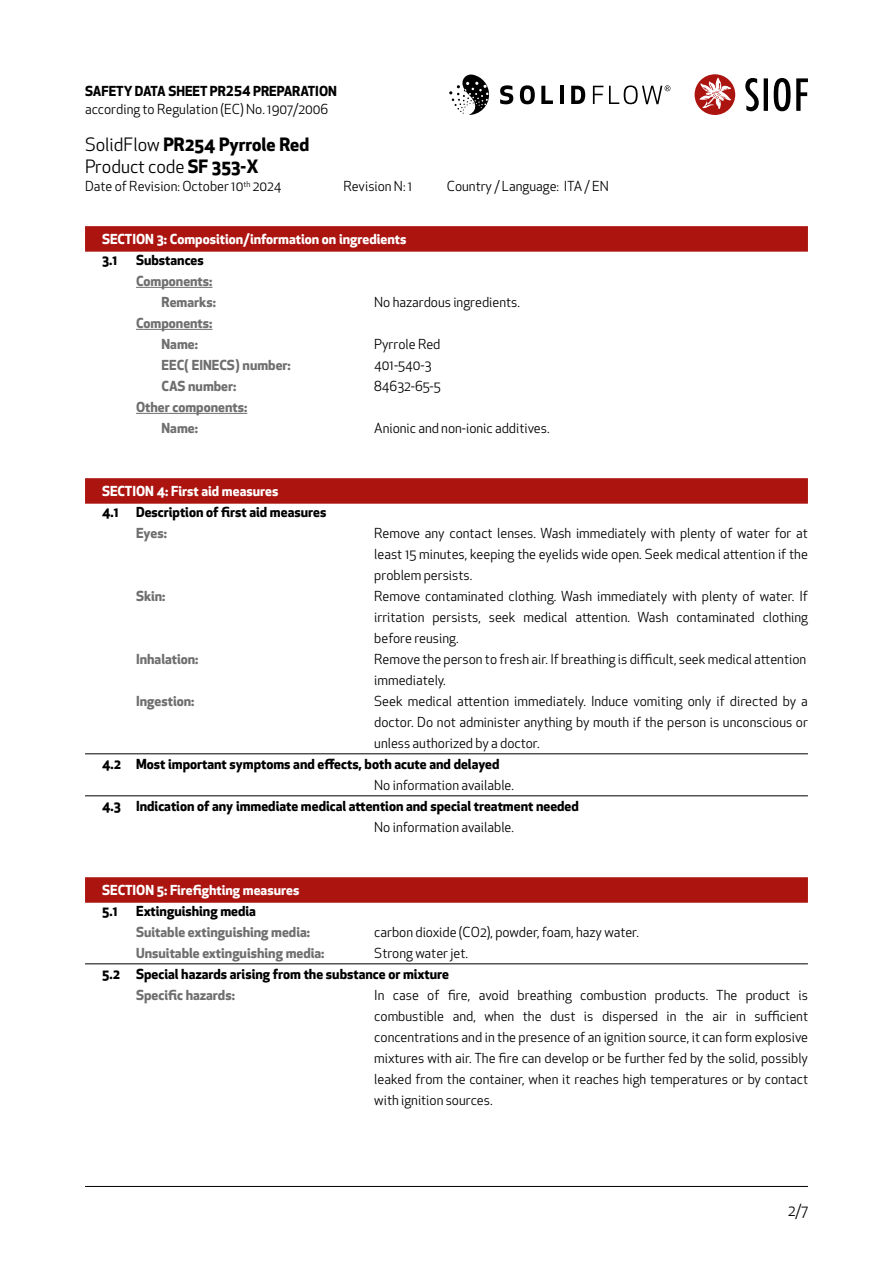
<style>
.page{position:relative;width:893px;height:1263px;background:#fff}
.page>*{position:absolute;margin:0;border:0;box-sizing:border-box;transform-origin:0 0}
.t1{font:700 18px/22.5px "Apex New";color:#000}
.t2{font:15px "Apex New";color:#000}
.t3{font:13.5px/21px "Apex New";color:#000;text-align:justify}
.t4{font:700 13.5px "Apex New";color:#000}
.t5{font:700 13.5px/21px "Apex New";color:#706f6f}
.t6{font:700 13.5px "Apex New";color:#fff}
.s1{font-weight:400}
</style>
<div class="page">
<hr style="left:85px;top:1186px;width:723px;height:1px;background:#000">
<div style="left:85px;top:226px;width:723px;height:26px;background:#ac1410"></div>
<hr style="left:136px;top:287px;width:76px;height:1px;background:#706f6f">
<hr style="left:136px;top:329px;width:76px;height:1px;background:#706f6f">
<hr style="left:136px;top:413px;width:111px;height:1px;background:#706f6f">
<div style="left:85px;top:478px;width:723px;height:26px;background:#ac1410"></div>
<hr style="left:85px;top:753px;width:723px;height:1px;background:#000">
<hr style="left:85px;top:795px;width:723px;height:1px;background:#000">
<div style="left:85px;top:877px;width:723px;height:26px;background:#ac1410"></div>
<hr style="left:85px;top:963px;width:723px;height:1px;background:#000">
<div style="left:695px;top:74px;width:40px;height:41px;background:#ac1410;border-radius:50%"></div>
<svg style="left:699px;top:78px;width:32px;height:31px"></svg>
<svg style="left:745px;top:78px;width:63px;height:33px"></svg>
<svg style="left:449px;top:74px;width:40px;height:41px"></svg>
<svg style="left:500px;top:85px;width:13px;height:19px"></svg>
<svg style="left:520px;top:85px;width:15px;height:19px"></svg>
<svg style="left:541px;top:86px;width:12px;height:18px"></svg>
<svg style="left:560px;top:86px;width:3px;height:18px"></svg>
<svg style="left:571px;top:86px;width:14px;height:18px"></svg>
<svg style="left:593px;top:86px;width:10px;height:18px"></svg>
<svg style="left:609px;top:85px;width:61px;height:19px"></svg>
<p class="t4" style="left:85px;top:81px;width:253px">SAFETY DATA SHEET PR254 PREPARATION</p>
<p class="t3" style="left:85px;top:98px;width:245px">according to Regulation (EC) No. 1907/2006</p>
<h1 class="t1" style="left:85px;top:132px;width:226px"><span class="s1">SolidFlow</span> PR254 Pyrrole Red<br><span class="s1">Product code</span> SF 353-X</h1>
<p class="t3" style="left:85px;top:176px;width:198px">Date of Revision: October 10<sup>th</sup> 2024</p>
<p class="t3" style="left:343px;top:176px;width:70px">Revision N: 1</p>
<p class="t3" style="left:447px;top:176px;width:164px">Country / Language: ITA / EN</p>
<p class="t6" style="left:102px;top:229px;width:306px">SECTION 3: Composition/information on ingredients</p>
<p class="t4" style="left:102px;top:250px;width:17px">3.1</p>
<p class="t4" style="left:136px;top:250px;width:69px">Substances</p>
<p class="t5" style="left:136px;top:270px;width:82px;text-align:right">Components:<br>Remarks:</p>
<p class="t3" style="left:374px;top:292px;width:147px">No hazardous ingredients.</p>
<p class="t5" style="left:162px;top:312px;width:52px;text-indent:-26px">Components:<br>Name:</p>
<p class="t3" style="left:374px;top:334px;width:68px">Pyrrole Red</p>
<p class="t5" style="left:162px;top:354px;width:131px">EEC( EINECS) number:</p>
<p class="t3" style="left:374px;top:355px;width:59px">401-540-3</p>
<p class="t5" style="left:162px;top:375px;width:76px">CAS number:</p>
<p class="t3" style="left:374px;top:376px;width:68px">84632-65-5</p>
<p class="t5" style="left:162px;top:396px;width:87px;text-indent:-26px">Other components:<br>Name:</p>
<p class="t3" style="left:374px;top:418px;width:177px">Anionic and non-ionic additives.</p>
<p class="t6" style="left:102px;top:481px;width:178px">SECTION 4: First aid measures</p>
<p class="t4" style="left:102px;top:502px;width:18px">4.1</p>
<p class="t4" style="left:136px;top:502px;width:192px">Description of first aid measures</p>
<p class="t5" style="left:136px;top:522px;width:32px">Eyes:</p>
<p class="t3" style="left:374px;top:523px;width:435px">Remove any contact lenses. Wash immediately with plenty of water for at least 15 minutes, keeping the eyelids wide open. Seek medical attention if the problem persists.</p>
<p class="t5" style="left:136px;top:585px;width:31px">Skin:</p>
<p class="t3" style="left:374px;top:586px;width:435px">Remove contaminated clothing. Wash immediately with plenty of water. If irritation persists, seek medical attention. Wash contaminated clothing before reusing.</p>
<p class="t5" style="left:136px;top:648px;width:64px">Inhalation:</p>
<p class="t3" style="left:374px;top:649px;width:433px">Remove the person to fresh air. If breathing is difficult, seek medical attention immediately.</p>
<p class="t5" style="left:136px;top:690px;width:60px">Ingestion:</p>
<p class="t3" style="left:374px;top:691px;width:435px">Seek medical attention immediately. Induce vomiting only if directed by a doctor. Do not administer anything by mouth if the person is unconscious or unless authorized by a doctor.</p>
<p class="t4" style="left:102px;top:754px;width:399px">4.2 Most important symptoms and effects, both acute and delayed</p>
<p class="t3" style="left:374px;top:775px;width:141px">No information available.</p>
<p class="t4" style="left:102px;top:796px;width:478px">4.3 Indication of any immediate medical attention and special treatment needed</p>
<p class="t3" style="left:374px;top:817px;width:141px">No information available.</p>
<p class="t6" style="left:102px;top:880px;width:199px">SECTION 5: Firefighting measures</p>
<p class="t4" style="left:102px;top:901px;width:17px">5.1</p>
<p class="t4" style="left:136px;top:901px;width:121px">Extinguishing media</p>
<p class="t5" style="left:136px;top:921px;width:175px">Suitable extinguishing media:</p>
<p class="t3" style="left:374px;top:922px;width:266px">carbon dioxide (CO2), powder, foam, hazy water.</p>
<p class="t5" style="left:136px;top:942px;width:190px">Unsuitable extinguishing media:</p>
<p class="t3" style="left:374px;top:943px;width:95px">Strong water jet.</p>
<p class="t4" style="left:102px;top:964px;width:348px">5.2 Special hazards arising from the substance or mixture</p>
<p class="t5" style="left:136px;top:984px;width:100px">Specific hazards:</p>
<p class="t3" style="left:374px;top:985px;width:435px">In case of fire, avoid breathing combustion products. The product is combustible and, when the dust is dispersed in the air in sufficient concentrations and in the presence of an ignition source, it can form explosive mixtures with air. The fire can develop or be further fed by the solid, possibly leaked from the container, when it reaches high temperatures or by contact with ignition sources.</p>
<p class="t2" style="left:788px;top:1201px;width:21px">2/7</p>
</div>
